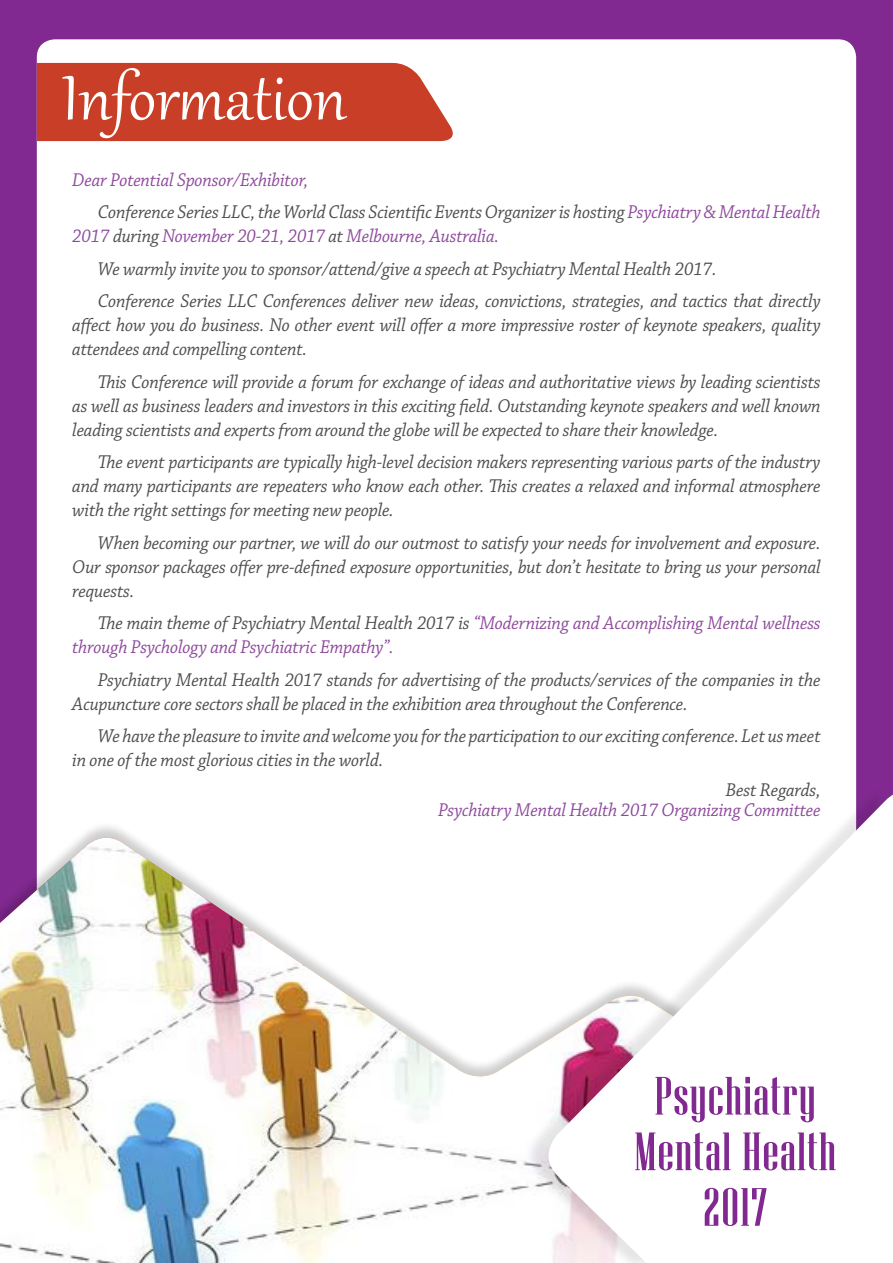
<style>
.page{position:relative;width:893px;height:1263px;background:#812990}
.page>*{position:absolute;margin:0;border:0;box-sizing:border-box;transform-origin:0 0}
.t1{font:77.25px "Gabriola";color:#fff}
.t2{font:53.85px/55.7px "Niagara Solid";letter-spacing:.02em;color:#812990;text-align:center;scale:1.1 1}
.t3{font:italic 19.5px/24px "Chaparral Pro";letter-spacing:-.01em;color:#4d4d4f;scale:.95 1}
.t4{font:italic 19.5px/24px "Chaparral Pro";letter-spacing:-.01em;color:#8e499c;scale:.95 1}
.s1{color:#8e499c}
.s2{color:#4d4d4f}
</style>
<div class="page">
<div style="left:37px;top:39px;width:819px;height:1069px;background:#fff;border-radius:18px"></div>
<div style="left:0;top:821px;width:893px;height:441px;background:#000;opacity:.2"></div>
<img style="left:0;top:838px;width:526px;height:425px">
<div style="left:526px;top:787px;width:360px;height:476px;background:#000;opacity:.1"></div>
<svg style="left:537px;top:795px;width:356px;height:468px"></svg>
<div style="left:37px;top:63px;width:416px;height:78px;background:#c83e27"></div>
<h1 class="t1" style="left:62px;top:47px;width:286px">Information</h1>
<p class="t3" style="left:98px;top:164px;width:762px;line-height:32.5px;text-indent:-26px"><span class="s1">Dear Potential Sponsor/Exhibitor,<br></span>Conference Series LLC, the World Class Scientific Events Organizer is hosting <span class="s1">Psychiatry &amp; Mental Health</span></p>
<p class="t3" style="left:98px;top:221px;width:762px;line-height:32.5px;text-indent:-26px"><span class="s1">2017</span> during <span class="s1">November 20-21, 2017</span> at <span class="s1">Melbourne, Australia.<br></span>We warmly invite you to sponsor/attend/give a speech at Psychiatry Mental Health 2017.<br>Conference Series LLC Conferences deliver new ideas, convictions, strategies, and tactics that directly</p>
<p class="t3" style="left:72px;top:314px;width:789px">affect how you do business. No other event will offer a more impressive roster of keynote speakers, quality attendees and compelling content.</p>
<p class="t3" style="left:72px;top:370px;width:789px;text-align:justify;text-indent:26px">This Conference will provide a forum for exchange of ideas and authoritative views by leading scientists as well as business leaders and investors in this exciting field. Outstanding keynote speakers and well known leading scientists and experts from around the globe will be expected to share their knowledge.</p>
<p class="t3" style="left:72px;top:451px;width:789px;text-align:justify;text-indent:26px">The event participants are typically high-level decision makers representing various parts of the industry and many participants are repeaters who know each other. This creates a relaxed and informal atmosphere with the right settings for meeting new people.</p>
<p class="t3" style="left:72px;top:531px;width:789px;text-align:justify;text-indent:26px">When becoming our partner, we will do our outmost to satisfy your needs for involvement and exposure.<br>Our sponsor packages offer pre-defined exposure opportunities, but don’t hesitate to bring us your personal requests.</p>
<p class="t4" style="left:72px;top:612px;width:789px;text-indent:26px"><span class="s2">The main theme of Psychiatry Mental Health 2017 is</span> “Modernizing and Accomplishing Mental wellness through Psychology and Psychiatric Empathy”.</p>
<p class="t3" style="left:72px;top:669px;width:789px;text-indent:26px">Psychiatry Mental Health 2017 stands for advertising of the products/services of the companies in the<br>Acupuncture core sectors shall be placed in the exhibition area throughout the Conference.</p>
<p class="t3" style="left:72px;top:725px;width:789px;text-indent:26px">We have the pleasure to invite and welcome you for the participation to our exciting conference. Let us meet in one of the most glorious cities in the world.</p>
<p class="t3" style="left:726px;top:778px;width:101px">Best Regards,</p>
<p class="t4" style="left:438px;top:799px;width:404px">Psychiatry Mental Health 2017 Organizing Committee</p>
<h2 class="t2" style="left:634px;top:1068px;width:185px">Psychiatry<br>Mental Health<br>2017</h2>
</div>
